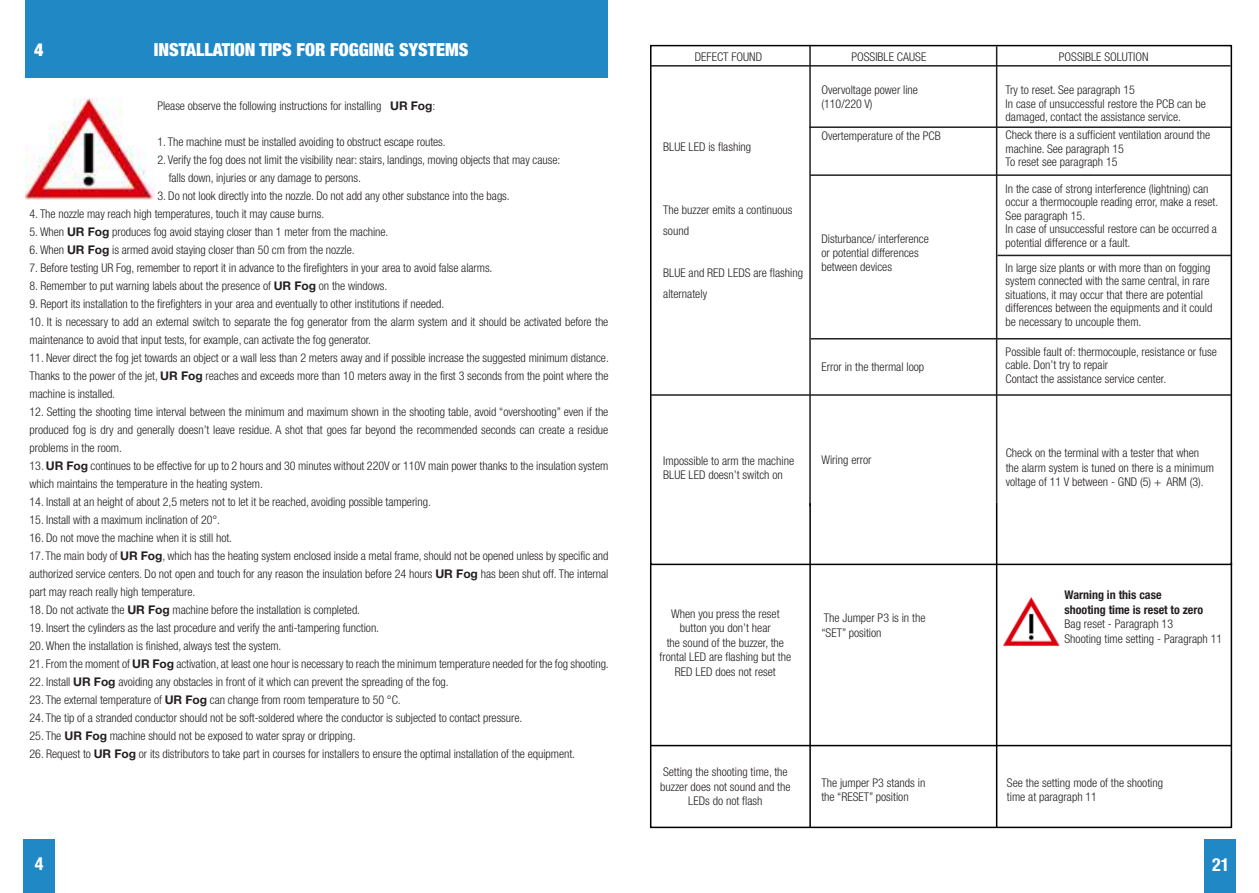
<style>
.page{position:relative;width:1259px;height:893px;background:#fff}
.page>*{position:absolute;margin:0;border:0;box-sizing:border-box;transform-origin:0 0}
.t1{font:900 condensed 18px "Helvetica Neue";color:#fff}
.t2{font:700 condensed 18px "Helvetica Neue";color:#fff}
.t3{font:300 condensed 12px/14.4px "Helvetica Neue";letter-spacing:-.005em;color:#231f20}
.t4{font:700 condensed 12px/14.4px "Helvetica Neue";color:#231f20}
.s1{font-weight:700;font-stretch:normal}
</style>
<div class="page">
<div style="left:1204px;top:840px;width:31px;height:53px;background:#2188c6"></div>
<div style="left:23px;top:839px;width:32px;height:53px;background:#2188c6"></div>
<div style="left:26px;top:1px;width:582px;height:77px;background:#2188c6"></div>
<img style="left:26px;top:99px;width:129px;height:100px">
<hr style="left:809px;top:45px;width:2px;height:461px;background:#231f20">
<hr style="left:809px;top:126px;width:422px;height:2px;background:#231f20">
<hr style="left:996px;top:46px;width:1px;height:457px;background:#231f20">
<hr style="left:810px;top:174px;width:421px;height:2px;background:#231f20">
<hr style="left:997px;top:255px;width:234px;height:1px;background:#231f20">
<hr style="left:811px;top:338px;width:420px;height:1px;background:#231f20">
<hr style="left:651px;top:394px;width:580px;height:2px;background:#231f20">
<div style="left:650px;top:562px;width:582px;height:266px;border:2px solid #000"></div>
<img style="left:1003px;top:597px;width:57px;height:49px">
<hr style="left:809px;top:503px;width:2px;height:324px;background:#000">
<hr style="left:996px;top:502px;width:1px;height:325px;background:#000">
<hr style="left:651px;top:745px;width:580px;height:1px;background:#000">
<hr style="left:650px;top:65px;width:580px;height:2px;background:#231f20">
<h1 class="t1" style="left:34px;top:38px;width:11px">4</h1>
<h1 class="t1" style="left:154px;top:38px;width:316px">INSTALLATION TIPS FOR FOGGING SYSTEMS</h1>
<p class="t3" style="left:157px;top:98px;width:279px">Please observe the following instructions for installing <span class="s1">UR Fog</span>:</p>
<p class="t3" style="left:157px;top:134px;width:290px">1. The machine must be installed avoiding to obstruct escape routes.</p>
<p class="t3" style="left:169px;top:151px;width:393px;line-height:18px;text-indent:-11px">2. Verify the fog does not limit the visibility near: stairs, landings, moving objects that may cause: falls down, injuries or any damage to persons.</p>
<p class="t3" style="left:157px;top:188px;width:354px">3. Do not look directly into the nozzle. Do not add any other substance into the bags.</p>
<p class="t3" style="left:30px;top:206px;width:296px">4. The nozzle may reach high temperatures, touch it may cause burns.</p>
<p class="t3" style="left:30px;top:224px;width:360px">5. When <span class="s1">UR Fog</span> produces fog avoid staying closer than 1 meter from the machine.</p>
<p class="t3" style="left:30px;top:242px;width:326px">6. When <span class="s1">UR Fog</span> is armed avoid staying closer than 50 cm from the nozzle.</p>
<p class="t3" style="left:30px;top:260px;width:464px">7. Before testing UR Fog, remember to report it in advance to the firefighters in your area to avoid false alarms.</p>
<p class="t3" style="left:30px;top:278px;width:359px">8. Remember to put warning labels about the presence of <span class="s1">UR Fog</span> on the windows.</p>
<p class="t3" style="left:30px;top:296px;width:416px">9. Report its installation to the firefighters in your area and eventually to other institutions if needed.</p>
<p class="t3" style="left:30px;top:313px;width:580px;line-height:18px">10. It is necessary to add an external switch to separate the fog generator from the alarm system and it should be activated before the maintenance to avoid that input tests, for example, can activate the fog generator.</p>
<p class="t3" style="left:30px;top:349px;width:581px;line-height:18px;text-align:justify">11. Never direct the fog jet towards an object or a wall less than 2 meters away and if possible increase the suggested minimum distance.<br>Thanks to the power of the jet, <span class="s1">UR Fog</span> reaches and exceeds more than 10 meters away in the first 3 seconds from the point where the machine is installed.</p>
<p class="t3" style="left:30px;top:403px;width:580px;line-height:18px;text-align:justify">12. Setting the shooting time interval between the minimum and maximum shown in the shooting table, avoid “overshooting” even if the produced fog is dry and generally doesn’t leave residue. A shot that goes far beyond the recommended seconds can create a residue problems in the room.</p>
<p class="t3" style="left:30px;top:457px;width:580px;line-height:18px">13. <span class="s1">UR Fog</span> continues to be effective for up to 2 hours and 30 minutes without 220V or 110V main power thanks to the insulation system which maintains the temperature in the heating system.</p>
<p class="t3" style="left:30px;top:494px;width:403px">14. Install at an height of about 2,5 meters not to let it be reached, avoiding possible tampering.</p>
<p class="t3" style="left:30px;top:512px;width:192px">15. Install with a maximum inclination of 20°.</p>
<p class="t3" style="left:30px;top:530px;width:204px">16. Do not move the machine when it is still hot.</p>
<p class="t3" style="left:30px;top:547px;width:580px;line-height:18px;text-align:justify">17. The main body of <span class="s1">UR Fog</span>, which has the heating system enclosed inside a metal frame, should not be opened unless by specific and authorized service centers. Do not open and touch for any reason the insulation before 24 hours <span class="s1">UR Fog</span> has been shut off. The internal part may reach really high temperature.</p>
<p class="t3" style="left:30px;top:602px;width:332px">18. Do not activate the <span class="s1">UR Fog</span> machine before the installation is completed.</p>
<p class="t3" style="left:30px;top:620px;width:351px">19. Insert the cylinders as the last procedure and verify the anti-tampering function.</p>
<p class="t3" style="left:30px;top:638px;width:253px">20. When the installation is finished, always test the system.</p>
<p class="t3" style="left:30px;top:656px;width:581px">21. From the moment of <span class="s1">UR Fog</span> activation, at least one hour is necessary to reach the minimum temperature needed for the fog shooting.</p>
<p class="t3" style="left:30px;top:674px;width:420px">22. Install <span class="s1">UR Fog</span> avoiding any obstacles in front of it which can prevent the spreading of the fog.</p>
<p class="t3" style="left:30px;top:692px;width:373px">23. The external temperature of <span class="s1">UR Fog</span> can change from room temperature to 50 °C.</p>
<p class="t3" style="left:30px;top:710px;width:494px">24. The tip of a stranded conductor should not be soft-soldered where the conductor is subjected to contact pressure.</p>
<p class="t3" style="left:30px;top:728px;width:328px">25. The <span class="s1">UR Fog</span> machine should not be exposed to water spray or dripping.</p>
<p class="t3" style="left:30px;top:746px;width:547px">26. Request to <span class="s1">UR Fog</span> or its distributors to take part in courses for installers to ensure the optimal installation of the equipment.</p>
<p class="t3" style="left:695px;top:49px;width:69px">DEFECT FOUND</p>
<p class="t3" style="left:851px;top:49px;width:76px">POSSIBLE CAUSE</p>
<p class="t3" style="left:1059px;top:49px;width:91px">POSSIBLE SOLUTION</p>
<p class="t3" style="left:663px;top:140px;width:89px">BLUE LED is flashing</p>
<p class="t3" style="left:663px;top:199px;width:131px;line-height:21px">The buzzer emits a continuous sound</p>
<p class="t3" style="left:663px;top:262px;width:141px;line-height:21px">BLUE and RED LEDS are flashing alternately</p>
<p class="t3" style="left:821px;top:83px;width:98px">Overvoltage power line (110/220 V)</p>
<p class="t3" style="left:1005px;top:83px;width:202px;line-height:13.5px">Try to reset. See paragraph 15<br>In case of unsuccessful restore the PCB can be damaged, contact the assistance service.</p>
<p class="t3" style="left:821px;top:129px;width:121px">Overtemperature of the PCB</p>
<p class="t3" style="left:1005px;top:128px;width:206px;line-height:13.5px">Check there is a sufficient ventilation around the machine. See paragraph 15<br>To reset see paragraph 15</p>
<p class="t3" style="left:821px;top:231px;width:109px">Disturbance/ interference or potential differences between devices</p>
<p class="t3" style="left:821px;top:359px;width:104px">Error in the thermal loop</p>
<p class="t3" style="left:1005px;top:182px;width:214px;line-height:13.5px">In the case of strong interference (lightning) can occur a thermocouple reading error, make a reset.<br>See paragraph 15.<br>In case of unsuccessful restore can be occurred a potential difference or a fault.</p>
<p class="t3" style="left:1005px;top:261px;width:208px;line-height:13.5px">In large size plants or with more than on fogging system connected with the same central, in rare situations, it may occur that there are potential differences between the equipments and it could be necessary to uncouple them.</p>
<p class="t3" style="left:1005px;top:345px;width:213px;line-height:13.5px">Possible fault of: thermocouple, resistance or fuse cable. Don’t try to repair<br>Contact the assistance service center.</p>
<p class="t3" style="left:663px;top:454px;width:132px;line-height:13.5px">Impossible to arm the machine<br>BLUE LED doesn’t switch on</p>
<p class="t3" style="left:821px;top:452px;width:52px">Wiring error</p>
<p class="t3" style="left:1005px;top:446px;width:210px">Check on the terminal with a tester that when the alarm system is tuned on there is a minimum voltage of 11 V between - GND (5) + ARM (3).</p>
<p class="t3" style="left:659px;top:606px;width:133px;text-align:center">When you press the reset button you don’t hear<br>the sound of the buzzer, the frontal LED are flashing but the<br>RED LED does not reset</p>
<p class="t3" style="left:821px;top:611px;width:106px">The Jumper P3 is in the “SET” position</p>
<p class="t3" style="left:660px;top:765px;width:132px;text-align:center">Setting the shooting time, the buzzer does not sound and the<br>LEDs do not flash</p>
<p class="t3" style="left:821px;top:775px;width:105px">The jumper P3 stands in the “RESET” position</p>
<p class="t4" style="left:1064px;top:588px;width:140px">Warning in this case shooting time is reset to zero</p>
<p class="t3" style="left:1064px;top:617px;width:159px">Bag reset - Paragraph 13<br>Shooting time setting - Paragraph 11</p>
<p class="t3" style="left:1007px;top:775px;width:158px">See the setting mode of the shooting time at paragraph 11</p>
<h1 class="t2" style="left:35px;top:853px;width:10px">4</h1>
<h1 class="t2" style="left:1212px;top:853px;width:19px">21</h1>
</div>
